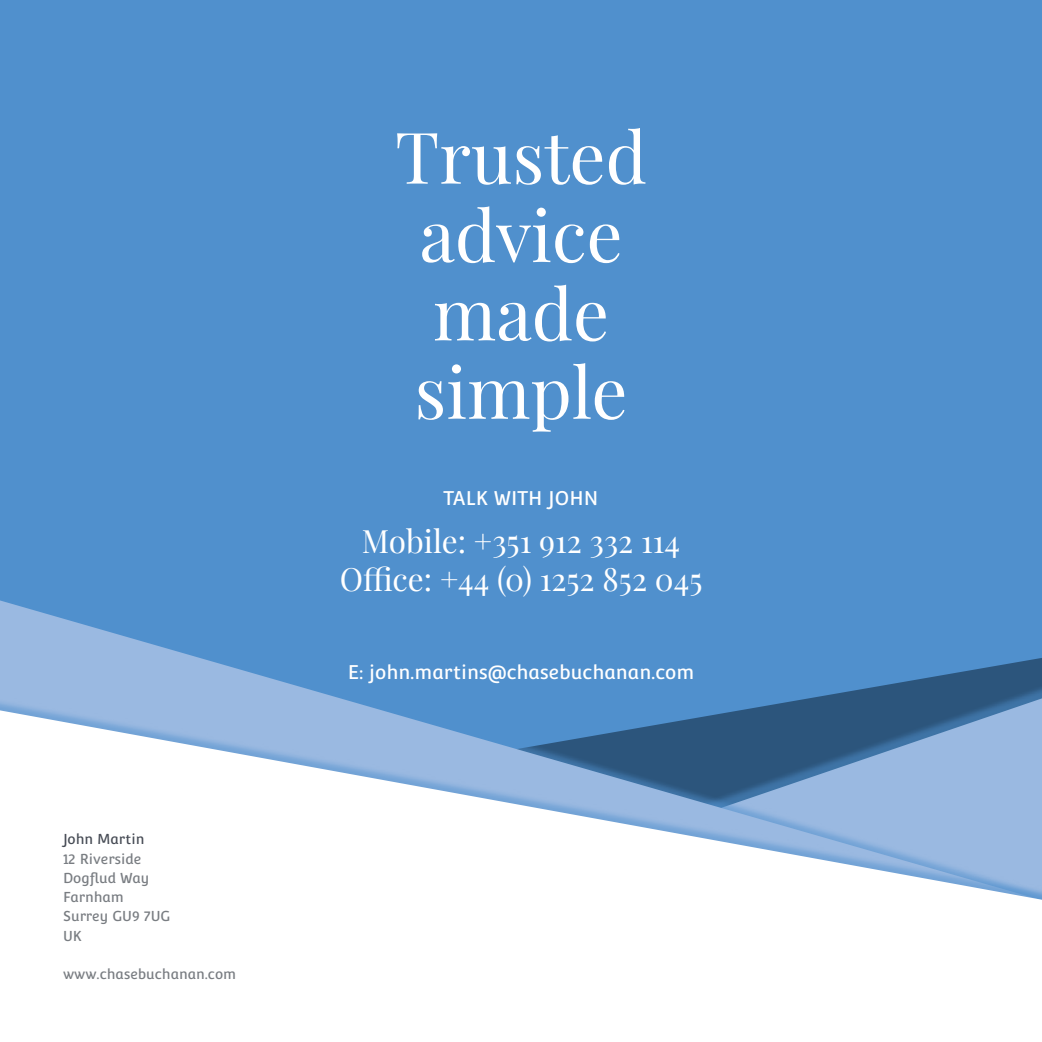
<style>
.page{position:relative;width:1042px;height:1042px;background:#5090cd}
.page>*{position:absolute;margin:0;border:0;box-sizing:border-box;transform-origin:0 0}
.t1{font:71.23px/78.4px "Playfair Display";color:#fff}
.t2{font:31.5px/38.5px "Playfair Display";color:#fff;text-align:center}
.t3{font:19.25px "Convergence";color:#fff}
.t4{font:14px/19.2px "Convergence";color:#797d82}
.t5{font:14px "Convergence";color:#474c55}
</style>
<div class="page">
<svg style="left:0;top:600px;width:1042px;height:77px"></svg>
<div style="left:0;top:677px;width:1042px;height:365px;background:#5090cd;opacity:.53"></div>
<svg style="left:0;top:710px;width:1042px;height:332px;background:#d8e3ef"></svg>
<p class="t5" style="left:63px;top:831px;width:83px">John Martin</p>
<p class="t4" style="left:63px;top:849px;width:109px">12 Riverside<br>Dog昀氀ud Way<br>Farnham<br>Surrey GU9 7UG<br>UK</p>
<p class="t4" style="left:63px;top:964px;width:175px">www.chasebuchanan.com</p>
<h1 class="t1" style="left:395px;top:123px;width:253px">Trusted advice made simple</h1>
<h3 class="t3" style="left:444px;top:486px;width:156px">TALK WITH JOHN</h3>
<h2 class="t2" style="left:340px;top:524px;width:364px">Mobile: +351 912 332 114<br>O昀케ce: +44 (0) 1252 852 045</h2>
<h3 class="t3" style="left:348px;top:661px;width:348px">E: john.martins@chasebuchanan.com</h3>
</div>
